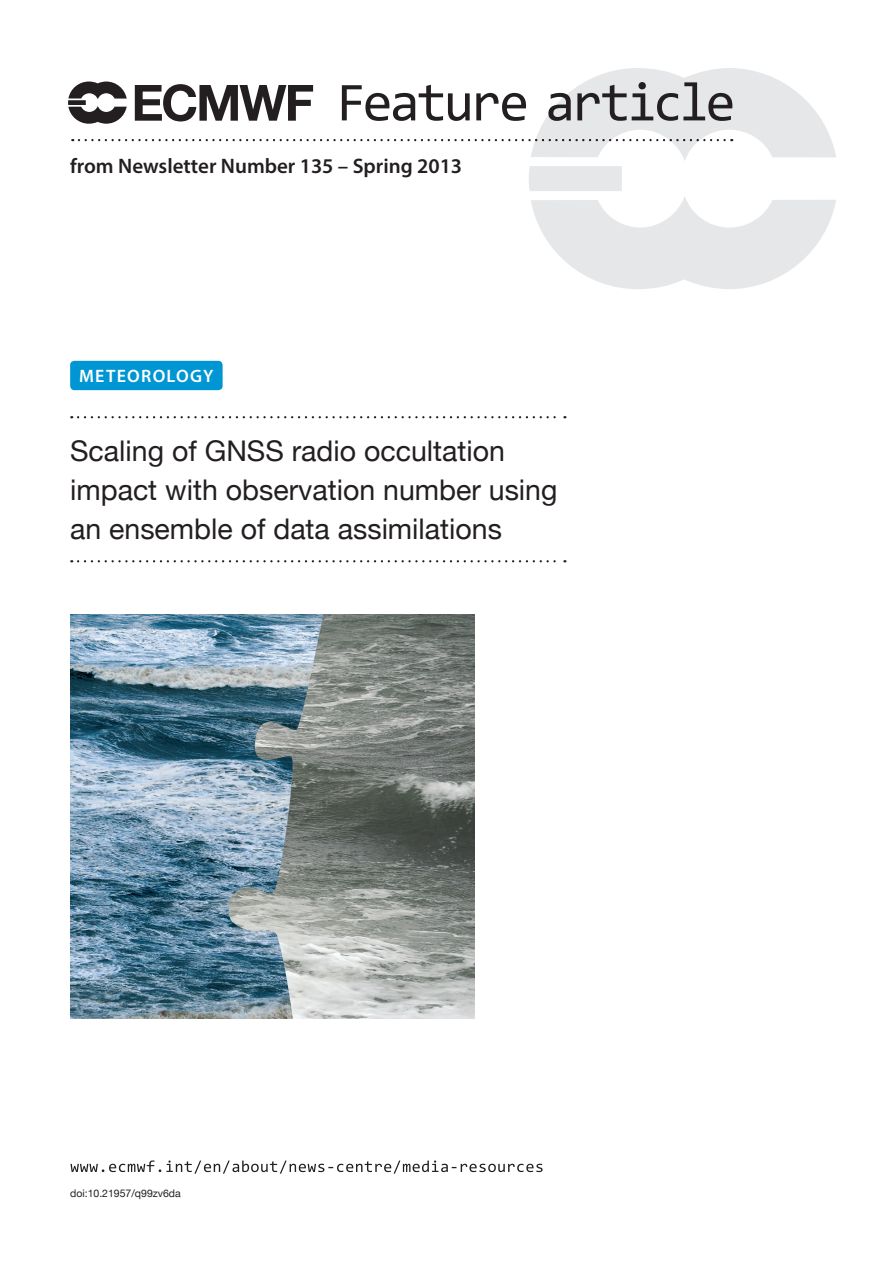
<style>
.page{position:relative;width:893px;height:1263px;background:#fff}
.page>*{position:absolute;margin:0;border:0;box-sizing:border-box;transform-origin:0 0}
.t1{font:28.5px/39px "Helvetica Neue";color:#231f20}
.t2{font:600 21px "Myriad Pro";color:#231f20}
.t3{font:600 18px "Myriad Pro";letter-spacing:.07em;color:#fff}
.t4{font:10.5px "Helvetica Neue";color:#231f20}
</style>
<div class="page">
<img style="left:70px;top:614px;width:404px;height:404px">
<svg style="left:68px;top:68px;width:768px;height:221px"></svg>
<svg style="left:78px;top:416px;width:487px;height:2px"></svg>
<svg style="left:78px;top:560px;width:487px;height:2px"></svg>
<div style="left:70px;top:361px;width:153px;height:29px;background:#0096d3;border-radius:4px"></div>
<svg style="left:70px;top:1160px;width:473px;height:14px"></svg>
<p class="t2" style="left:70px;top:153px;width:394px">from Newsletter Number 135 – Spring 2013</p>
<p class="t3" style="left:79px;top:365px;width:136px">METEOROLOGY</p>
<p class="t1" style="left:70px;top:433px;width:489px">Scaling of GNSS radio occultation impact with observation number using an ensemble of data assimilations</p>
<p class="t4" style="left:70px;top:1186px;width:112px">doi:10.21957/q99zv6da</p>
</div>
